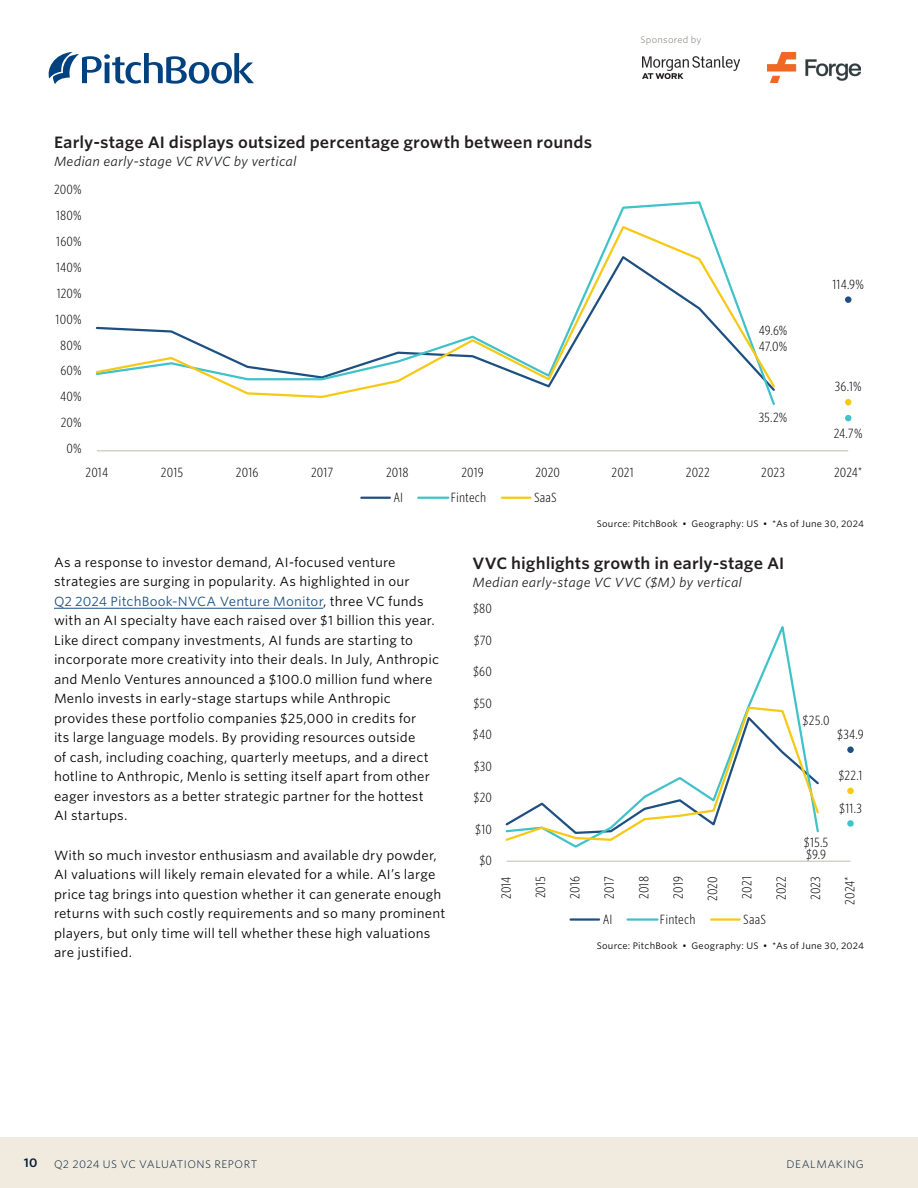
<style>
.page{position:relative;width:918px;height:1188px;background:#fff}
.page>*{position:absolute;margin:0;border:0;box-sizing:border-box;transform-origin:0 0}
.CR_Chart_title{font:600 15.75px "Whitney S Sm";letter-spacing:.005em;color:#231f20}
.CR_Body_copy{font:12.75px/19.5px "Whitney S Sm";letter-spacing:.01em;color:#000}
.t1{font:300 12.75px "Whitney Cond S Sm";letter-spacing:.005em;color:#000}
.CR_Chart_narrative_title{font:italic 12.75px "Whitney S Sm";letter-spacing:.01em;color:#231f20}
.t2{font:600 12px "Whitney S Sm";color:#051c38}
.CR_Footer_right{font:300 10.5px "Whitney S Sm";letter-spacing:.045em;color:#051c38}
.CR_Source_tag{font:9px "Whitney S Sm";letter-spacing:.025em;color:#000}
.t3{font:300 9px "Whitney S Sm";letter-spacing:.025em;color:#78766f}
.s1{color:#1d5080}
</style>
<div class="page">
<div style="left:0;top:1137px;width:918px;height:51px;background:#f0ebde"></div>
<svg style="left:49px;top:52px;width:205px;height:32px"></svg>
<img style="left:642px;top:56px;width:97px;height:23px">
<img style="left:767px;top:52px;width:93px;height:31px">
<hr style="left:54px;top:608px;width:269px;height:1px;background:#1d5080">
<hr style="left:97px;top:450px;width:751px;height:1px;background:#c0bcb2">
<div style="left:845px;top:296px;width:6px;height:7px;background:#1d5080;border-radius:50%"></div>
<svg style="left:845px;top:415px;width:6px;height:6px"></svg>
<svg style="left:95px;top:224px;width:680px;height:175px"></svg>
<svg style="left:845px;top:399px;width:6px;height:6px"></svg>
<hr style="left:361px;top:497px;width:29px;height:2px;background:#1d5080">
<hr style="left:418px;top:497px;width:30px;height:2px;background:#40c2c9">
<hr style="left:502px;top:497px;width:28px;height:2px;background:#f5c914">
<hr style="left:507px;top:861px;width:344px;height:1px;background:#c0bcb2">
<div style="left:847px;top:747px;width:7px;height:6px;background:#1d5080;border-radius:50%"></div>
<svg style="left:567px;top:626px;width:230px;height:222px"></svg>
<svg style="left:847px;top:820px;width:7px;height:7px"></svg>
<svg style="left:505px;top:705px;width:314px;height:138px"></svg>
<div style="left:847px;top:788px;width:7px;height:6px;background:#f5c914;border-radius:50%"></div>
<hr style="left:571px;top:918px;width:28px;height:3px;background:#1d5080">
<hr style="left:628px;top:918px;width:30px;height:3px;background:#40c2c9">
<hr style="left:711px;top:918px;width:29px;height:3px;background:#f5c914">
<p class="CR_Chart_title" style="left:54px;top:131px;width:540px">Early-stage AI displays outsized percentage growth between rounds</p>
<p class="CR_Chart_narrative_title" style="left:54px;top:152px;width:244px">Median early-stage VC RVVC by vertical</p>
<p class="t1" style="left:54px;top:181px;width:29px">200%</p>
<p class="t1" style="left:56px;top:207px;width:27px">180%</p>
<p class="t1" style="left:56px;top:233px;width:27px">160%</p>
<p class="t1" style="left:56px;top:259px;width:27px">140%</p>
<p class="t1" style="left:57px;top:285px;width:27px">120%</p>
<p class="t1" style="left:56px;top:311px;width:28px">100%</p>
<p class="t1" style="left:60px;top:337px;width:23px">80%</p>
<p class="t1" style="left:60px;top:363px;width:23px">60%</p>
<p class="t1" style="left:60px;top:389px;width:23px">40%</p>
<p class="t1" style="left:61px;top:415px;width:23px">20%</p>
<p class="t1" style="left:67px;top:441px;width:17px">0%</p>
<p class="t3" style="left:641px;top:34px;width:62px">Sponsored by</p>
<p class="t1" style="left:759px;top:322px;width:30px">49.6%</p>
<p class="t1" style="left:759px;top:338px;width:30px">47.0%</p>
<p class="t1" style="left:759px;top:410px;width:30px">35.2%</p>
<p class="t1" style="left:833px;top:276px;width:33px">114.9%</p>
<p class="t1" style="left:835px;top:379px;width:28px">36.1%</p>
<p class="t1" style="left:834px;top:425px;width:30px">24.7%</p>
<p class="t1" style="left:86px;top:464px;width:24px">2014</p>
<p class="t1" style="left:161px;top:464px;width:24px">2015</p>
<p class="t1" style="left:236px;top:464px;width:24px">2016</p>
<p class="t1" style="left:311px;top:464px;width:24px">2017</p>
<p class="t1" style="left:386px;top:464px;width:24px">2018</p>
<p class="t1" style="left:461px;top:464px;width:24px">2019</p>
<p class="t1" style="left:535px;top:464px;width:26px">2020</p>
<p class="t1" style="left:612px;top:464px;width:24px">2021</p>
<p class="t1" style="left:686px;top:464px;width:26px">2022</p>
<p class="t1" style="left:761px;top:464px;width:25px">2023</p>
<p class="t1" style="left:834px;top:464px;width:30px">2024*</p>
<p class="t1" style="left:393px;top:489px;width:11px">AI</p>
<p class="t1" style="left:451px;top:489px;width:37px">Fintech</p>
<p class="t1" style="left:534px;top:489px;width:24px">SaaS</p>
<p class="CR_Body_copy" style="left:54px;top:552px;width:387px">As a response to investor demand, AI-focused venture strategies are surging in popularity. As highlighted in our<br><span class="s1">Q2 2024 PitchBook-NVCA Venture Monitor</span>, three VC funds with an AI specialty have each raised over $1 billion this year.<br>Like direct company investments, AI funds are starting to incorporate more creativity into their deals. In July, Anthropic and Menlo Ventures announced a $100.0 million fund where Menlo invests in early-stage startups while Anthropic provides these portfolio companies $25,000 in credits for<br>its large language models. By providing resources outside<br>of cash, including coaching, quarterly meetups, and a direct hotline to Anthropic, Menlo is setting itself apart from other eager investors as a better strategic partner for the hottest AI startups.</p>
<p class="CR_Body_copy" style="left:54px;top:845px;width:393px">With so much investor enthusiasm and available dry powder, AI valuations will likely remain elevated for a while. AI’s large price tag brings into question whether it can generate enough returns with such costly requirements and so many prominent players, but only time will tell whether these high valuations are justified.</p>
<p class="CR_Source_tag" style="left:597px;top:517px;width:269px">Source: PitchBook • Geography: US • *As of June 30, 2024</p>
<p class="CR_Chart_title" style="left:472px;top:553px;width:313px">VVC highlights growth in early-stage AI</p>
<p class="CR_Chart_narrative_title" style="left:472px;top:574px;width:271px">Median early-stage VC VVC ($M) by vertical</p>
<p class="t1" style="left:473px;top:601px;width:20px">$80</p>
<p class="t1" style="left:474px;top:632px;width:20px">$70</p>
<p class="t1" style="left:473px;top:664px;width:20px">$60</p>
<p class="t1" style="left:474px;top:695px;width:20px">$50</p>
<p class="t1" style="left:473px;top:727px;width:21px">$40</p>
<p class="t1" style="left:474px;top:758px;width:20px">$30</p>
<p class="t1" style="left:474px;top:790px;width:20px">$20</p>
<p class="t1" style="left:475px;top:821px;width:18px">$10</p>
<p class="t1" style="left:479px;top:853px;width:14px">$0</p>
<p class="t1" style="left:803px;top:713px;width:28px">$25.0</p>
<p class="t1" style="left:837px;top:726px;width:28px">$34.9</p>
<p class="t1" style="left:804px;top:834px;width:26px">$15.5</p>
<p class="t1" style="left:806px;top:846px;width:21px">$9.9</p>
<p class="t1" style="left:838px;top:767px;width:26px">$22.1</p>
<p class="t1" style="left:839px;top:800px;width:24px">$11.3</p>
<p class="t1" style="left:498px;top:899px;width:24px;rotate:-90deg">2014</p>
<p class="t1" style="left:532px;top:898px;width:24px;rotate:-90deg">2015</p>
<p class="t1" style="left:567px;top:899px;width:24px;rotate:-90deg">2016</p>
<p class="t1" style="left:601px;top:899px;width:24px;rotate:-90deg">2017</p>
<p class="t1" style="left:636px;top:899px;width:24px;rotate:-90deg">2018</p>
<p class="t1" style="left:670px;top:899px;width:24px;rotate:-90deg">2019</p>
<p class="t1" style="left:704px;top:901px;width:26px;rotate:-90deg">2020</p>
<p class="t1" style="left:739px;top:899px;width:24px;rotate:-90deg">2021</p>
<p class="t1" style="left:773px;top:900px;width:26px;rotate:-90deg">2022</p>
<p class="t1" style="left:807px;top:900px;width:25px;rotate:-90deg">2023</p>
<p class="t1" style="left:842px;top:905px;width:30px;rotate:-90deg">2024*</p>
<p class="t1" style="left:603px;top:911px;width:11px">AI</p>
<p class="t1" style="left:660px;top:911px;width:37px">Fintech</p>
<p class="t1" style="left:743px;top:911px;width:24px">SaaS</p>
<p class="CR_Source_tag" style="left:597px;top:939px;width:269px">Source: PitchBook • Geography: US • *As of June 30, 2024</p>
<p class="t2" style="left:24px;top:1154px;width:15px">10</p>
<p class="CR_Footer_right" style="left:54px;top:1156px;width:205px">Q2 2024 US VC VALUATIONS REPORT</p>
<p class="CR_Footer_right" style="left:787px;top:1157px;width:79px">DEALMAKING</p>
</div>
